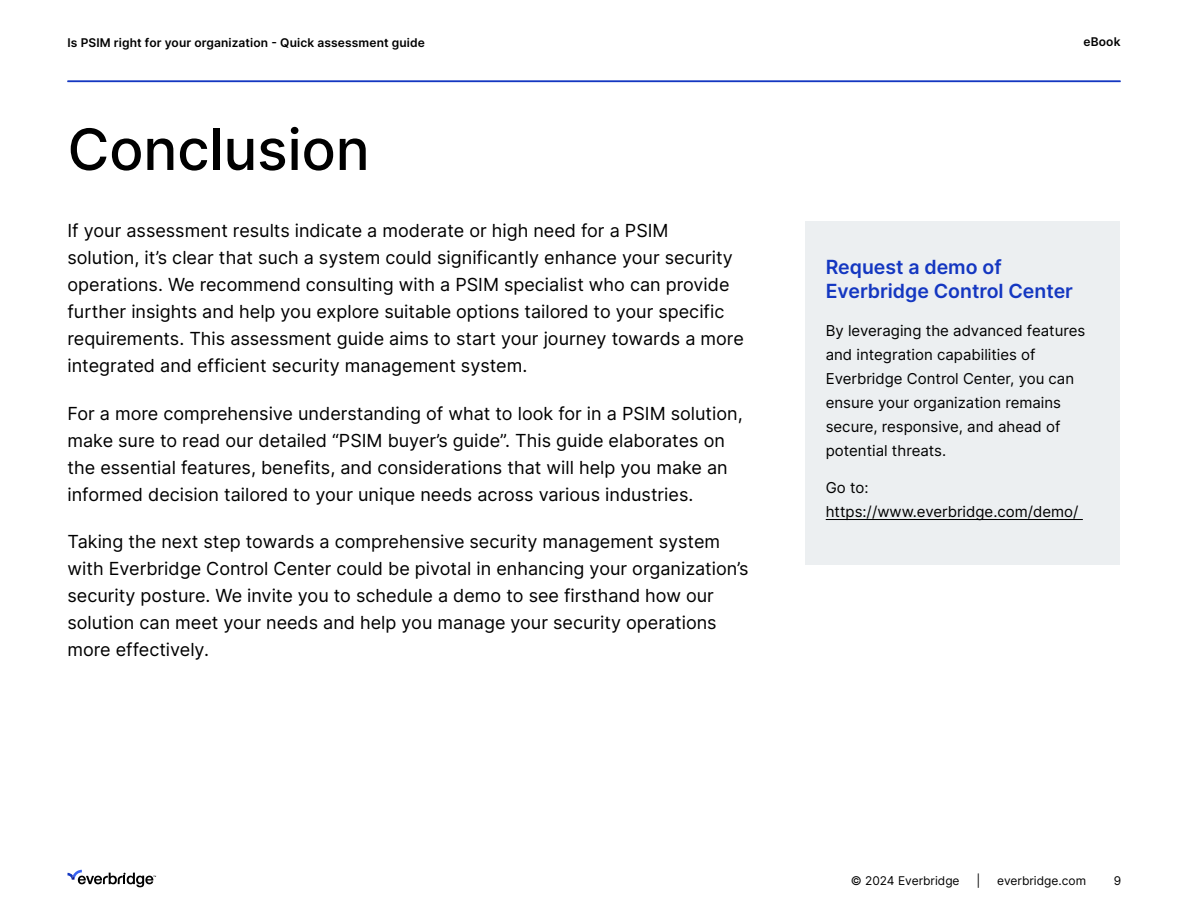
<style>
.page{position:relative;width:1188px;height:918px;background:#fff}
.page>*{position:absolute;margin:0;border:0;box-sizing:border-box;transform-origin:0 0}
.t1{font:500 57px "Inter";letter-spacing:-.005em;color:#000}
.t2{font:600 19.5px/24px "Inter";color:#1437c1}
.t3{font:18px/27px "Inter";color:#000}
.t4{font:15px/24px "Inter";color:#000}
.t5{font:600 12px "Inter";letter-spacing:.01em;color:#000}
.t6{font:12px "Inter";color:#000}
</style>
<div class="page">
<hr style="left:68px;top:81px;width:1052px;height:1px;background:#1437c1">
<svg style="left:68px;top:870px;width:88px;height:17px"></svg>
<div style="left:806px;top:221px;width:314px;height:344px;background:#eceff1"></div>
<hr style="left:826px;top:519px;width:257px;height:1px;background:#000">
<p class="t5" style="left:68px;top:34px;width:359px">Is PSIM right for your organization - Quick assessment guide</p>
<p class="t5" style="left:1084px;top:32px;width:38px">eBook</p>
<h1 class="t1" style="left:68px;top:107px;width:304px">Conclusion</h1>
<p class="t3" style="left:68px;top:217px;width:678px">If your assessment results indicate a moderate or high need for a PSIM solution, it’s clear that such a system could significantly enhance your security operations. We recommend consulting with a PSIM specialist who can provide further insights and help you explore suitable options tailored to your specific requirements. This assessment guide aims to start your journey towards a more integrated and efficient security management system.</p>
<p class="t3" style="left:68px;top:399px;width:677px">For a more comprehensive understanding of what to look for in a PSIM solution, make sure to read our detailed “PSIM buyer’s guide”. This guide elaborates on the essential features, benefits, and considerations that will help you make an informed decision tailored to your unique needs across various industries.</p>
<p class="t3" style="left:68px;top:528px;width:683px">Taking the next step towards a comprehensive security management system with Everbridge Control Center could be pivotal in enhancing your organization’s security posture. We invite you to schedule a demo to see firsthand how our solution can meet your needs and help you manage your security operations more effectively.</p>
<p class="t2" style="left:826px;top:254px;width:249px">Request a demo of<br>Everbridge Control Center</p>
<p class="t4" style="left:826px;top:318px;width:261px">By leveraging the advanced features and integration capabilities of<br>Everbridge Control Center, you can ensure your organization remains secure, responsive, and ahead of potential threats.</p>
<p class="t4" style="left:826px;top:475px;width:254px">Go to: https://www.everbridge.com/demo/</p>
<p class="t6" style="left:851px;top:871px;width:110px">© 2024 Everbridge</p>
<p class="t6" style="left:977px;top:871px;width:5px">|</p>
<p class="t6" style="left:997px;top:871px;width:90px">everbridge.com</p>
<p class="t6" style="left:1114px;top:871px;width:9px">9</p>
</div>
